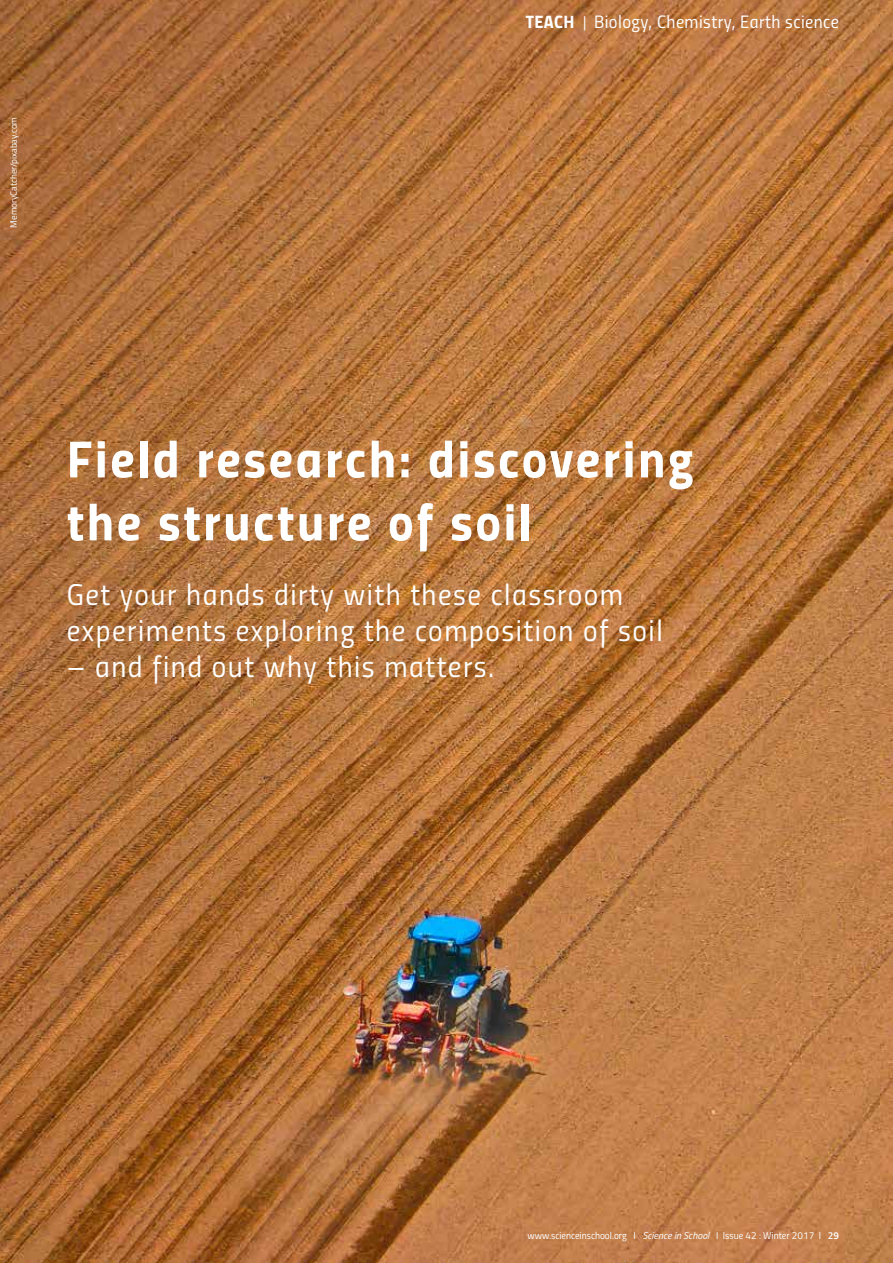
<style>
.page{position:relative;width:893px;height:1263px;background:#fff}
.page>*{position:absolute;margin:0;border:0;box-sizing:border-box;transform-origin:0 0}
.t1{font:52.5px/63px "Titillium Bold Upright";letter-spacing:.05em;color:#fff}
.t2{font:30px/36px "Titillium Regular Upright";letter-spacing:.05em;color:#fff}
.t3{font:18px "Titillium Regular Upright";letter-spacing:.025em;color:#fff}
.t4{font:10.05px "Titillium Regular Upright";color:#fff}
.t5{font:9.15px "Titillium Web";letter-spacing:-.01em;color:#fff}
.s1{font-family:"Titillium Bold Upright"}
.s2{font-size:15px}
.s3{font-family:"Titillium Web";font-style:italic}
.s4{font-family:"Titillium Semibold Upright"}
</style>
<div class="page">
<img style="left:0;top:0;width:893px;height:1263px">
<p class="t5" style="left:6px;top:228px;width:112px;rotate:-90deg">MemoryCatcher/pixabay.com</p>
<p class="t3" style="left:526px;top:9px;width:315px"><span class="s1">TEACH</span> <span class="s2">|</span> Biology, Chemistry, Earth science</p>
<h1 class="t1" style="left:67px;top:424px;width:628px">Field research: discovering the structure of soil</h1>
<p class="t2" style="left:67px;top:575px;width:597px">Get your hands dirty with these classroom experiments exploring the composition of soil</p>
<p class="t2" style="left:67px;top:647px;width:429px">– and find out why this matters.</p>
<p class="t4" style="left:527px;top:1228px;width:313px">www.scienceinschool.org I <span class="s3">Science in School</span> I Issue 42 : Winter 2017 I <span class="s4">29</span></p>
</div>
